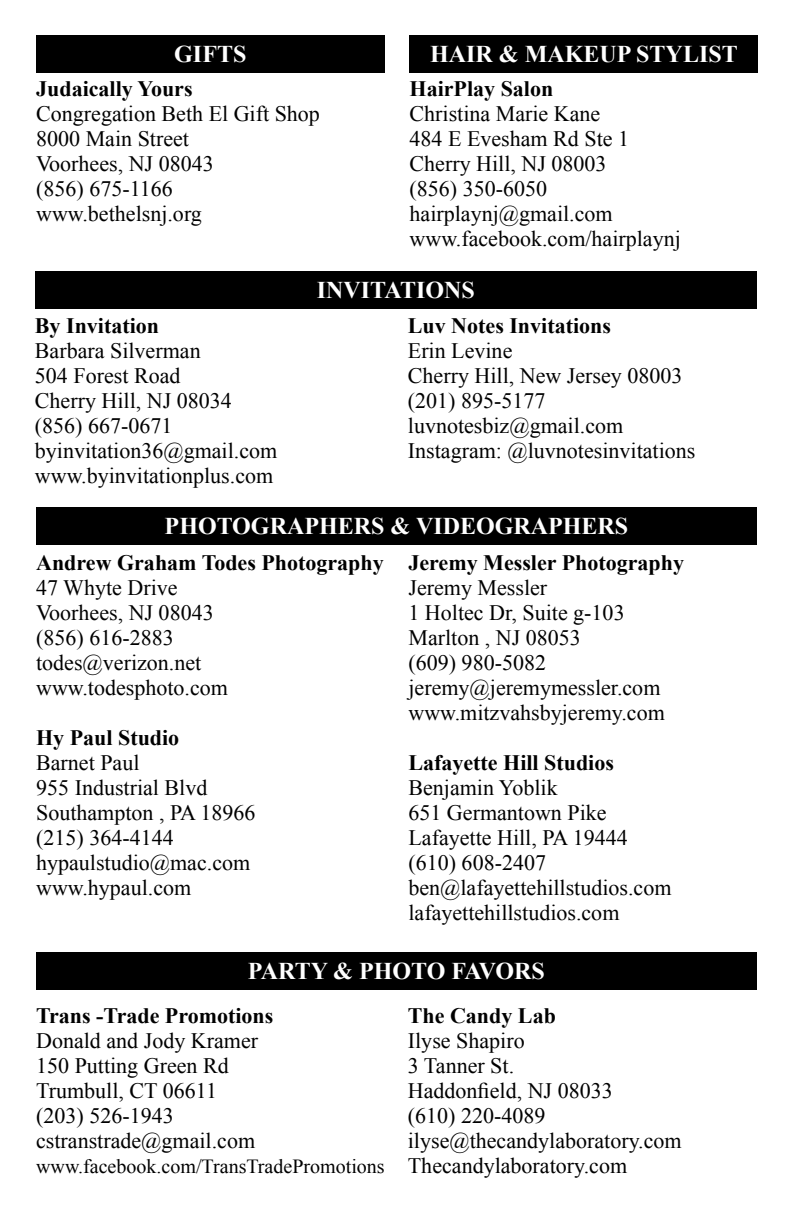
<style>
.page{position:relative;width:794px;height:1223px;background:#fff}
.page>*{position:absolute;margin:0;border:0;box-sizing:border-box;transform-origin:0 0}
.t1{font:700 24px "Times New Roman";color:#fff}
.t2{font:22px "Times New Roman";color:#000}
.t3{font:700 22px "Times New Roman";color:#000}
.t4{font:20px "Times New Roman";color:#000}
</style>
<div class="page">
<div style="left:35px;top:271px;width:721px;height:37px;background:#000"></div>
<div style="left:36px;top:35px;width:348px;height:37px;background:#000"></div>
<div style="left:409px;top:35px;width:348px;height:37px;background:#000"></div>
<div style="left:36px;top:507px;width:720px;height:37px;background:#000"></div>
<div style="left:36px;top:952px;width:720px;height:38px;background:#000"></div>
<p class="t1" style="left:174px;top:37px;width:74px">GIFTS</p>
<p class="t3" style="left:36px;top:74px;width:158px">Judaically Yours</p>
<p class="t2" style="left:36px;top:99px;width:285px">Congregation Beth El Gift Shop</p>
<p class="t2" style="left:36px;top:124px;width:154px">8000 Main Street</p>
<p class="t2" style="left:36px;top:149px;width:179px">Voorhees, NJ 08043</p>
<p class="t2" style="left:36px;top:174px;width:138px">(856) 675-1166</p>
<p class="t2" style="left:36px;top:199px;width:167px">www.bethelsnj.org</p>
<p class="t1" style="left:430px;top:37px;width:309px">HAIR &amp; MAKEUP STYLIST</p>
<p class="t3" style="left:409px;top:74px;width:145px">HairPlay Salon</p>
<p class="t2" style="left:409px;top:99px;width:192px">Christina Marie Kane</p>
<p class="t2" style="left:409px;top:124px;width:221px">484 E Evesham Rd Ste 1</p>
<p class="t2" style="left:409px;top:149px;width:198px">Cherry Hill, NJ 08003</p>
<p class="t2" style="left:409px;top:174px;width:139px">(856) 350-6050</p>
<p class="t2" style="left:409px;top:199px;width:204px">hairplaynj@gmail.com</p>
<p class="t2" style="left:409px;top:224px;width:273px">www.facebook.com/hairplaynj</p>
<p class="t3" style="left:35px;top:310px;width:126px">By Invitation</p>
<p class="t2" style="left:35px;top:336px;width:167px">Barbara Silverman</p>
<p class="t2" style="left:35px;top:361px;width:147px">504 Forest Road</p>
<p class="t2" style="left:35px;top:386px;width:198px">Cherry Hill, NJ 08034</p>
<p class="t2" style="left:35px;top:411px;width:139px">(856) 667-0671</p>
<p class="t2" style="left:35px;top:436px;width:244px">byinvitation36@gmail.com</p>
<p class="t2" style="left:35px;top:461px;width:240px">www.byinvitationplus.com</p>
<p class="t1" style="left:317px;top:273px;width:159px">INVITATIONS</p>
<p class="t3" style="left:408px;top:310px;width:204px">Luv Notes Invitations</p>
<p class="t2" style="left:408px;top:336px;width:106px">Erin Levine</p>
<p class="t2" style="left:408px;top:361px;width:276px">Cherry Hill, New Jersey 08003</p>
<p class="t2" style="left:408px;top:386px;width:139px">(201) 895-5177</p>
<p class="t2" style="left:408px;top:411px;width:217px">luvnotesbiz@gmail.com</p>
<p class="t2" style="left:408px;top:436px;width:289px">Instagram: @luvnotesinvitations</p>
<p class="t1" style="left:165px;top:509px;width:465px">PHOTOGRAPHERS &amp; VIDEOGRAPHERS</p>
<p class="t3" style="left:36px;top:548px;width:349px">Andrew Graham Todes Photography</p>
<p class="t2" style="left:36px;top:573px;width:143px">47 Whyte Drive</p>
<p class="t2" style="left:36px;top:598px;width:179px">Voorhees, NJ 08043</p>
<p class="t2" style="left:36px;top:623px;width:139px">(856) 616-2883</p>
<p class="t2" style="left:36px;top:648px;width:167px">todes@verizon.net</p>
<p class="t2" style="left:36px;top:673px;width:193px">www.todesphoto.com</p>
<p class="t3" style="left:36px;top:723px;width:145px">Hy Paul Studio</p>
<p class="t2" style="left:36px;top:748px;width:105px">Barnet Paul</p>
<p class="t2" style="left:36px;top:773px;width:173px">955 Industrial Blvd</p>
<p class="t2" style="left:36px;top:798px;width:221px">Southampton , PA 18966</p>
<p class="t2" style="left:36px;top:823px;width:139px">(215) 364-4144</p>
<p class="t2" style="left:36px;top:848px;width:215px">hypaulstudio@mac.com</p>
<p class="t2" style="left:36px;top:873px;width:157px">www.hypaul.com</p>
<p class="t3" style="left:408px;top:548px;width:277px">Jeremy Messler Photography</p>
<p class="t2" style="left:408px;top:573px;width:140px">Jeremy Messler</p>
<p class="t2" style="left:408px;top:598px;width:218px">1 Holtec Dr, Suite g-103</p>
<p class="t2" style="left:408px;top:623px;width:174px">Marlton , NJ 08053</p>
<p class="t2" style="left:408px;top:648px;width:139px">(609) 980-5082</p>
<p class="t2" style="left:408px;top:673px;width:253px">jeremy@jeremymessler.com</p>
<p class="t2" style="left:408px;top:698px;width:258px">www.mitzvahsbyjeremy.com</p>
<p class="t3" style="left:408px;top:748px;width:207px">Lafayette Hill Studios</p>
<p class="t2" style="left:408px;top:773px;width:151px">Benjamin Yoblik</p>
<p class="t2" style="left:408px;top:798px;width:199px">651 Germantown Pike</p>
<p class="t2" style="left:408px;top:823px;width:221px">Lafayette Hill, PA 19444</p>
<p class="t2" style="left:408px;top:848px;width:139px">(610) 608-2407</p>
<p class="t2" style="left:408px;top:873px;width:264px">ben@lafayettehillstudios.com</p>
<p class="t2" style="left:408px;top:898px;width:212px">lafayettehillstudios.com</p>
<p class="t1" style="left:248px;top:954px;width:298px">PARTY &amp; PHOTO FAVORS</p>
<p class="t3" style="left:36px;top:1000px;width:239px">Trans -Trade Promotions</p>
<p class="t2" style="left:36px;top:1025px;width:223px">Donald and Jody Kramer</p>
<p class="t2" style="left:36px;top:1050px;width:194px">150 Putting Green Rd</p>
<p class="t2" style="left:36px;top:1075px;width:182px">Trumbull, CT 06611</p>
<p class="t2" style="left:36px;top:1100px;width:139px">(203) 526-1943</p>
<p class="t2" style="left:36px;top:1125px;width:220px">cstranstrade@gmail.com</p>
<p class="t4" style="left:36px;top:1152px;width:350px">www.facebook.com/TransTradePromotions</p>
<p class="t3" style="left:408px;top:1000px;width:149px">The Candy Lab</p>
<p class="t2" style="left:408px;top:1025px;width:118px">Ilyse Shapiro</p>
<p class="t2" style="left:408px;top:1050px;width:108px">3 Tanner St.</p>
<p class="t2" style="left:408px;top:1075px;width:206px">Haddonfield, NJ 08033</p>
<p class="t2" style="left:408px;top:1100px;width:139px">(610) 220-4089</p>
<p class="t2" style="left:408px;top:1125px;width:275px">ilyse@thecandylaboratory.com</p>
<p class="t2" style="left:408px;top:1150px;width:221px">Thecandylaboratory.com</p>
</div>
